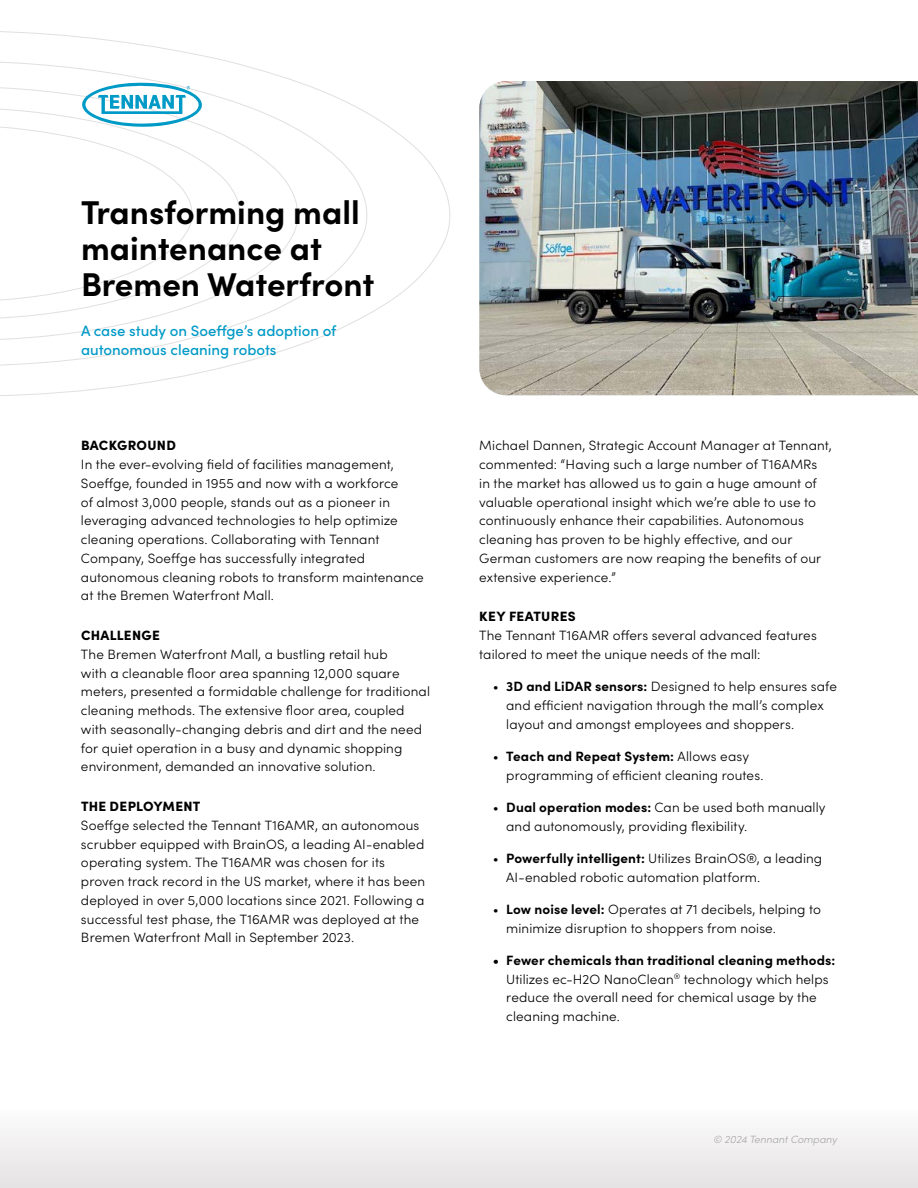
<style>
.page{position:relative;width:918px;height:1188px;background:#fff}
.page>*{position:absolute;margin:0;border:0;box-sizing:border-box;transform-origin:0 0}
.t1{font:700 33px/36px "Sofia Pro";color:#000}
.t2{font:500 15px/19.5px "Sofia Pro";color:#009ac7}
.t3{font:300 13.5px/18.8px "Sofia Pro";letter-spacing:.01em;color:#000}
.t4{font:900 13.5px "Sofia Pro";letter-spacing:.02em;color:#000}
.t5{font:italic 300 10.5px "Sofia Pro";color:#a8a8aa}
.s1{font-weight:700}
</style>
<div class="page">
<svg style="left:0;top:31px;width:451px;height:365px"></svg>
<svg style="left:0;top:82px;width:203px;height:225px"></svg>
<div style="left:0;top:1107px;width:918px;height:81px;background:linear-gradient(to right,#f1eff0,#f1eff0)"></div>
<img style="left:479px;top:81px;width:439px;height:314px">
<h1 class="t1" style="left:81px;top:192px;width:295px">Transforming mall maintenance at<br>Bremen Waterfront</h1>
<p class="t2" style="left:81px;top:320px;width:257px">A case study on Soeffge’s adoption of autonomous cleaning robots</p>
<p class="t4" style="left:81px;top:435px;width:96px">BACKGROUND</p>
<p class="t3" style="left:81px;top:454px;width:344px">In the ever-evolving field of facilities management, Soeffge, founded in 1955 and now with a workforce<br>of almost 3,000 people, stands out as a pioneer in leveraging advanced technologies to help optimize cleaning operations. Collaborating with Tennant Company, Soeffge has successfully integrated autonomous cleaning robots to transform maintenance at the Bremen Waterfront Mall.</p>
<p class="t4" style="left:81px;top:625px;width:80px">CHALLENGE</p>
<p class="t3" style="left:81px;top:644px;width:351px">The Bremen Waterfront Mall, a bustling retail hub<br>with a cleanable floor area spanning 12,000 square meters, presented a formidable challenge for traditional cleaning methods. The extensive floor area, coupled with seasonally-changing debris and dirt and the need for quiet operation in a busy and dynamic shopping environment, demanded an innovative solution.</p>
<p class="t4" style="left:81px;top:796px;width:121px">THE DEPLOYMENT</p>
<p class="t3" style="left:81px;top:815px;width:346px">Soeffge selected the Tennant T16AMR, an autonomous scrubber equipped with BrainOS, a leading AI-enabled operating system. The T16AMR was chosen for its proven track record in the US market, where it has been deployed in over 5,000 locations since 2021. Following a successful test phase, the T16AMR was deployed at the Bremen Waterfront Mall in September 2023.</p>
<p class="t3" style="left:479px;top:436px;width:354px">Michael Dannen, Strategic Account Manager at Tennant, commented: “Having such a large number of T16AMRs<br>in the market has allowed us to gain a huge amount of valuable operational insight which we’re able to use to continuously enhance their capabilities. Autonomous cleaning has proven to be highly effective, and our German customers are now reaping the benefits of our extensive experience.”</p>
<p class="t4" style="left:479px;top:606px;width:98px">KEY FEATURES</p>
<p class="t3" style="left:479px;top:625px;width:339px">The Tennant T16AMR offers several advanced features tailored to meet the unique needs of the mall:</p>
<p class="t3" style="left:506px;top:676px;width:332px;text-indent:-14px">• <span class="s1">3D and LiDAR sensors:</span> Designed to help ensures safe and efficient navigation through the mall’s complex layout and amongst employees and shoppers.</p>
<p class="t3" style="left:506px;top:746px;width:259px;text-indent:-14px">• <span class="s1">Teach and Repeat System:</span> Allows easy programming of efficient cleaning routes.</p>
<p class="t3" style="left:506px;top:797px;width:321px;text-indent:-14px">• <span class="s1">Dual operation modes:</span> Can be used both manually and autonomously, providing flexibility.</p>
<p class="t3" style="left:506px;top:848px;width:317px;text-indent:-14px">• <span class="s1">Powerfully intelligent:</span> Utilizes BrainOS®, a leading<br>AI-enabled robotic automation platform.</p>
<p class="t3" style="left:506px;top:899px;width:316px;text-indent:-13px">• <span class="s1">Low noise level:</span> Operates at 71 decibels, helping to minimize disruption to shoppers from noise.</p>
<p class="t3" style="left:506px;top:950px;width:331px;text-indent:-14px"><span class="s1">• Fewer chemicals than traditional cleaning methods:<br></span>Utilizes ec-H2O NanoClean<sup>®</sup> technology which helps reduce the overall need for chemical usage by the cleaning machine.</p>
<p class="t5" style="left:713px;top:1132px;width:125px">© 2024 Tennant Company</p>
</div>
